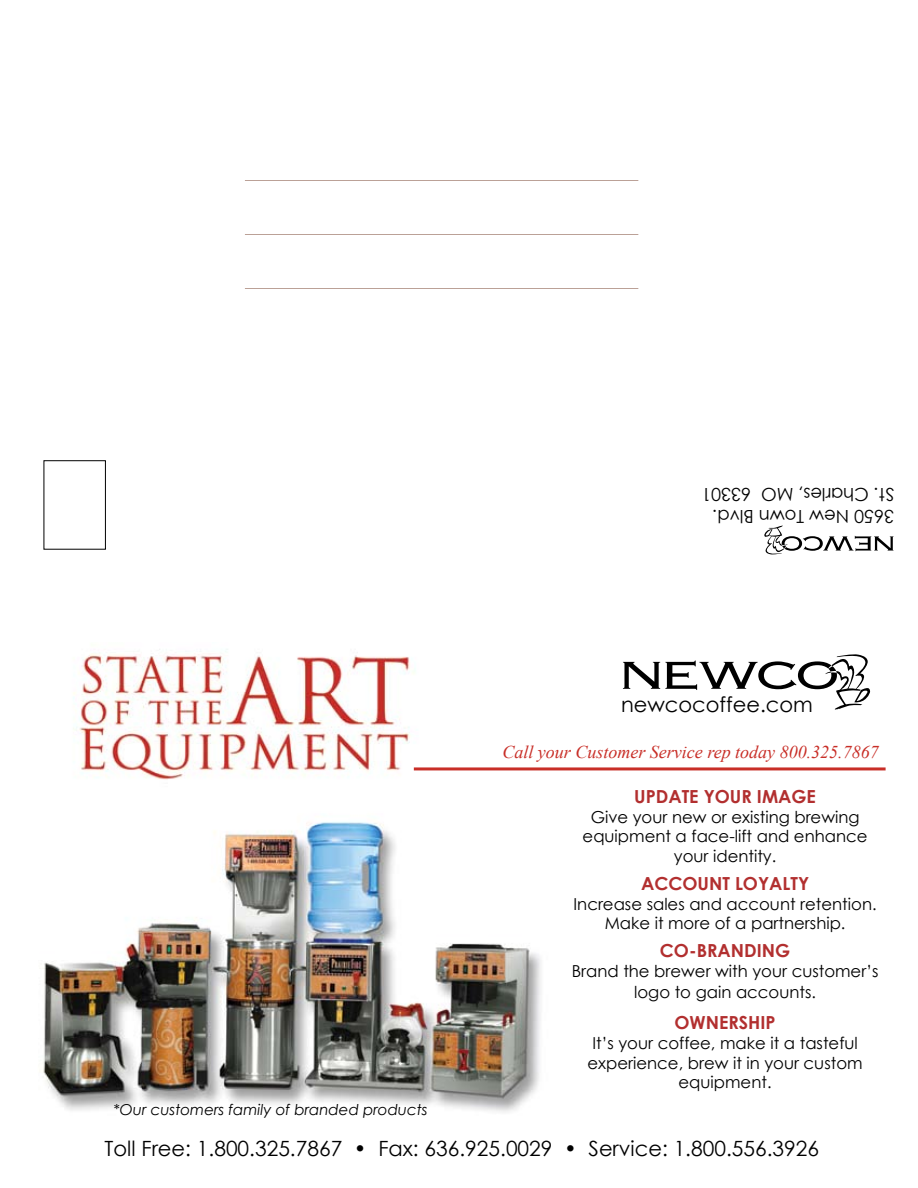
<style>
.page{position:relative;width:918px;height:1188px;background:#fff}
.page>*{position:absolute;margin:0;border:0;box-sizing:border-box;transform-origin:0 0}
.t1{font:21px "Century Gothic";color:#000}
.t2{font:700 18px "Century Gothic";color:#b22f2f}
.t3{font:italic 18px "Times New Roman";color:#c82e27}
.t4{font:18px/21.6px "Century Gothic";color:#000}
.t5{font:16.5px/19.8px "Century Gothic";color:#000;text-align:center}
.t6{font:italic 15px "Century Gothic";color:#000}
</style>
<div class="page">
<svg style="left:623px;top:654px;width:247px;height:56px"></svg>
<img style="left:43px;top:649px;width:518px;height:463px">
<hr style="left:414px;top:767px;width:472px;height:3px;background:#c82e27">
<div style="left:44px;top:461px;width:62px;height:88px;border:1px solid #000"></div>
<hr style="left:245px;top:180px;width:393px;height:1px;background:#682e18">
<hr style="left:245px;top:234px;width:393px;height:1px;background:#682e18">
<hr style="left:245px;top:288px;width:393px;height:1px;background:#682e18">
<svg style="left:764px;top:526px;width:130px;height:29px"></svg>
<p class="t4" style="left:894px;top:527px;width:194px;rotate:-180deg">3650 New Town Blvd.<br>St. Charles, MO 63301</p>
<p class="t1" style="left:621px;top:690px;width:193px">newcocoffee.com</p>
<p class="t3" style="left:502px;top:740px;width:378px">Call your Customer Service rep today 800.325.7867</p>
<p class="t6" style="left:114px;top:1099px;width:316px">*Our customers family of branded products</p>
<p class="t2" style="left:634px;top:783px;width:183px">UPDATE YOUR IMAGE</p>
<p class="t5" style="left:583px;top:806px;width:286px">Give your new or existing brewing equipment a face-lift and enhance your identity.</p>
<p class="t2" style="left:641px;top:870px;width:15px">ACC</p>
<p class="t2" style="left:682px;top:870px;width:128px">OUNT LOYALTY</p>
<p class="t5" style="left:574px;top:893px;width:305px">Increase sales and account retention.<br>Make it more of a partnership.</p>
<p class="t2" style="left:660px;top:937px;width:130px">CO-BRANDING</p>
<p class="t5" style="left:572px;top:960px;width:308px;line-height:21.6px">Brand the brewer with your customer’s logo to gain accounts.</p>
<p class="t2" style="left:675px;top:1009px;width:103px">OWNERSHIP</p>
<p class="t5" style="left:588px;top:1033px;width:277px">It’s your coffee, make it a tasteful experience, brew it in your custom equipment.</p>
<p class="t1" style="left:105px;top:1133px;width:716px">Toll Free: 1.800.325.7867 • Fax: 636.925.0029 • Service: 1.800.556.3926</p>
</div>
